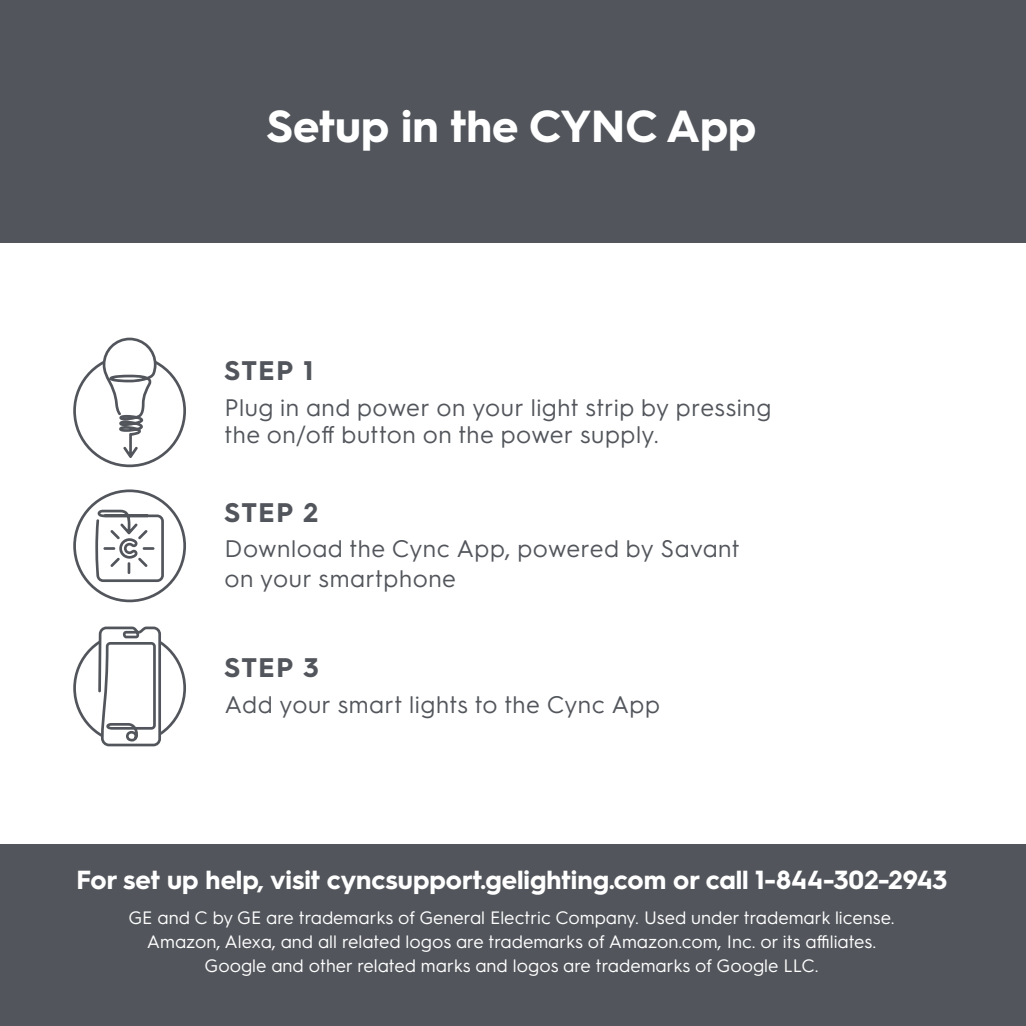
<style>
.page{position:relative;width:1026px;height:1026px;background:#fff}
.page>*{position:absolute;margin:0;border:0;box-sizing:border-box;transform-origin:0 0}
.t1{font:700 45px "Hurme Geometric Sans 3";color:#fff}
.t2{font:700 27px "Hurme Geometric Sans 3";letter-spacing:.065em;color:#52555b}
.t3{font:700 26.4px "Hurme Geometric Sans 3";color:#fff}
.t4{font:24px/27px "Hurme Geometric Sans 3";letter-spacing:.02em;color:#52555b}
.t5{font:18px/24px "Hurme Geometric Sans 3";color:#fff;text-align:center}
</style>
<div class="page">
<div style="left:0;top:0;width:1026px;height:243px;background:#52555b"></div>
<div style="left:0;top:844px;width:1026px;height:182px;background:#52555b"></div>
<svg style="left:73px;top:338px;width:113px;height:129px"></svg>
<svg style="left:73px;top:489px;width:113px;height:113px"></svg>
<svg style="left:73px;top:627px;width:113px;height:119px"></svg>
<h1 class="t1" style="left:267px;top:94px;width:491px">Setup in the CYNC App</h1>
<h2 class="t2" style="left:225px;top:352px;width:90px">STEP 1</h2>
<h3 class="t4" style="left:225px;top:392px;width:548px">Plug in and power on your light strip by pressing the on/off button on the power supply.</h3>
<h2 class="t2" style="left:225px;top:493px;width:95px">STEP 2</h2>
<h3 class="t4" style="left:225px;top:533px;width:517px;line-height:29.7px">Download the Cync App, powered by Savant on your smartphone</h3>
<h2 class="t2" style="left:225px;top:649px;width:96px">STEP 3</h2>
<h3 class="t4" style="left:225px;top:690px;width:437px">Add your smart lights to the Cync App</h3>
<h3 class="t3" style="left:77px;top:861px;width:872px">For set up help, visit cyncsupport.gelighting.com or call 1-844-302-2943</h3>
<p class="t5" style="left:129px;top:905px;width:767px">GE and C by GE are trademarks of General Electric Company. Used under trademark license.<br>Amazon, Alexa, and all related logos are trademarks of Amazon.com, Inc. or its affiliates.<br>Google and other related marks and logos are trademarks of Google LLC.</p>
</div>
